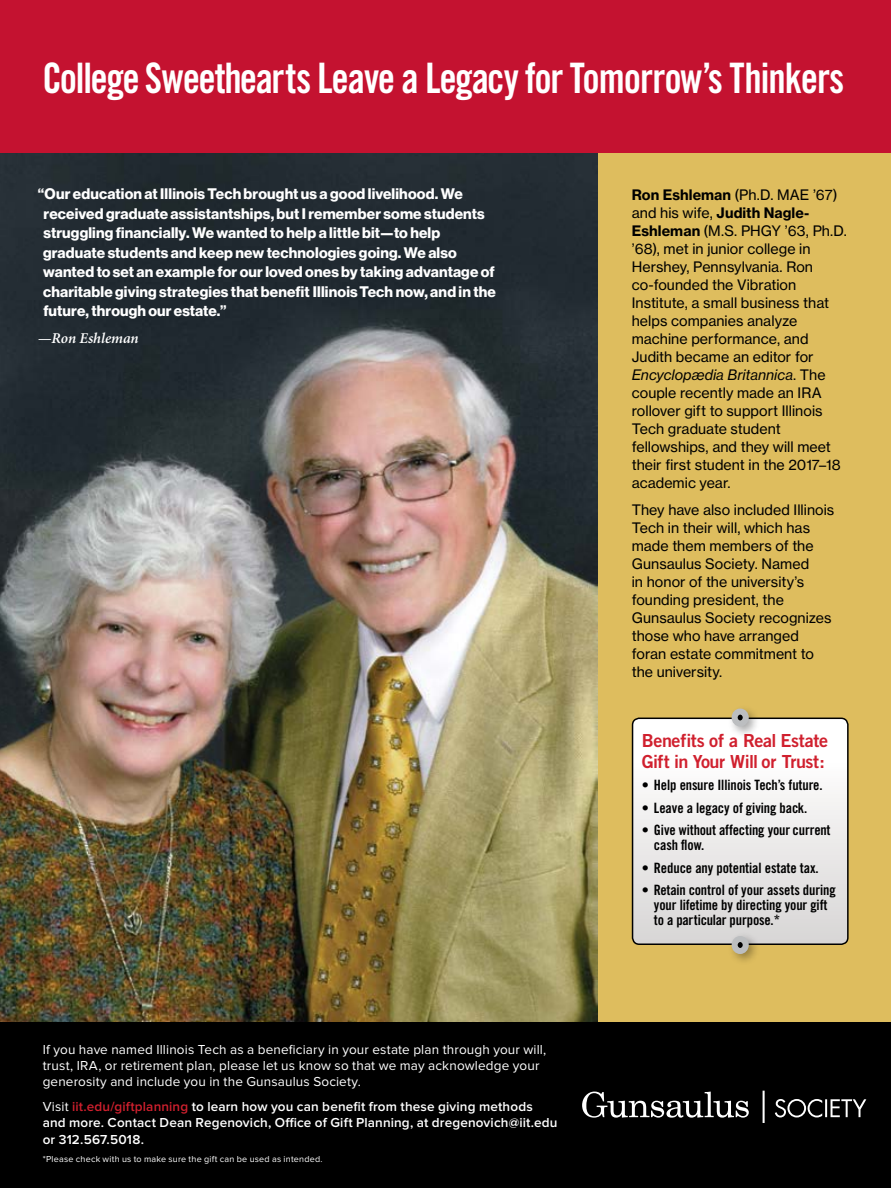
<style>
.page{position:relative;width:891px;height:1188px;background:#fff}
.page>*{position:absolute;margin:0;border:0;box-sizing:border-box;transform-origin:0 0}
.t1{font:42px "Trade Gothic Bold Cond Twenty";letter-spacing:-.03em;color:#fff;scale:.93 1}
.t2{font:18px/21px "Trade Gothic Bold Two";letter-spacing:-.025em;color:#d0202e}
.t3{font:15px/19.5px "N Haas Grotesk DS Pro 75 Bd";letter-spacing:.01em;color:#fff}
.t4{font:italic 600 15px "Minion Pro";letter-spacing:-.005em;color:#fff}
.t5{font:14.25px/18px "N Haas Grotesk TX Pro 55 Rg";color:#000}
.t6{font:14.25px/15px "Trade Gothic Bold Cond Twenty";letter-spacing:-.005em;color:#000}
.t7{font:14.25px "N Haas Grotesk TX Pro 56 It";color:#000}
.t8{font:14.25px "N Haas Grotesk TX Pro 75 Bd";letter-spacing:.005em;color:#000}
.t9{font:13.5px/16px "Proxima Nova";letter-spacing:.01em;color:#fff}
.t10{font:600 13.5px/16.2px "Proxima Nova";letter-spacing:.01em;color:#fff}
.t11{font:9px "Proxima Nova";letter-spacing:.025em;color:#fff}
.s1{font-weight:400}
.s2{color:#d0202e}
.s3{font-family:"N Haas Grotesk TX Pro 75 Bd"}
.s4{font-family:"N Haas Grotesk TX Pro 55 Rg"}
</style>
<div class="page">
<div style="left:598px;top:153px;width:293px;height:869px;background:#debd5e"></div>
<img style="left:0;top:153px;width:598px;height:869px">
<svg style="left:633px;top:718px;width:215px;height:226px;background:#eeecec"></svg>
<div style="left:632px;top:718px;width:217px;height:227px;border:2px solid #000;border-radius:7px"></div>
<div style="left:727px;top:705px;width:34px;height:34px;background:#000;opacity:.35"></div>
<div style="left:735px;top:712px;width:11px;height:12px;background:#000;border-radius:50%"></div>
<div style="left:732px;top:709px;width:17px;height:18px;border:6px solid #bcbec0;border-radius:50%"></div>
<div style="left:727px;top:932px;width:34px;height:34px;background:#000;opacity:.35"></div>
<div style="left:735px;top:939px;width:11px;height:12px;background:#000;border-radius:50%"></div>
<div style="left:732px;top:936px;width:17px;height:18px;border:6px solid #bcbec0;border-radius:50%"></div>
<div style="left:0;top:1022px;width:891px;height:166px;background:#000"></div>
<svg style="left:582px;top:1091px;width:284px;height:32px"></svg>
<div style="left:0;top:0;width:891px;height:153px;background:#c41230"></div>
<h1 class="t1" style="left:42px;top:53px;width:864px">College Sweethearts Leave a Legacy for Tomorrow’s Thinkers</h1>
<p class="t3" style="left:43px;top:184px;width:454px;text-indent:-5px">“Our education at Illinois Tech brought us a good livelihood. We received graduate assistantships, but I remember some students struggling financially. We wanted to help a little bit—to help graduate students and keep new technologies going. We also wanted to set an example for our loved ones by taking advantage of charitable giving strategies that benefit Illinois Tech now, and in the future, through our estate.”</p>
<p class="t4" style="left:38px;top:328px;width:103px">—Ron Eshleman</p>
<p class="t9" style="left:43px;top:1042px;width:505px">If you have named Illinois Tech as a beneficiary in your estate plan through your will, trust, IRA, or retirement plan, please let us know so that we may acknowledge your generosity and include you in the Gunsaulus Society.</p>
<p class="t10" style="left:43px;top:1099px;width:516px"><span class="s1">Visit</span> <span class="s2">iit.edu/giftplanning</span> to learn how you can benefit from these giving methods and more. Contact Dean Regenovich, Office of Gift Planning, at dregenovich@iit.edu or 312.567.5018.</p>
<p class="t11" style="left:43px;top:1155px;width:281px">*Please check with us to make sure the gift can be used as intended.</p>
<p class="t5" style="left:632px;top:186px;width:207px"><span class="s3">Ron Eshleman</span> (Ph.D. MAE ’67)</p>
<p class="t8" style="left:632px;top:204px;width:179px"><span class="s4">and his wife,</span> Judith Nagle-</p>
<p class="t5" style="left:632px;top:222px;width:217px"><span class="s3">Eshleman</span> (M.S. PHGY ’63, Ph.D. ’68), met in junior college in<br>Hershey, Pennsylvania. Ron co-founded the Vibration<br>Institute, a small business that helps companies analyze machine performance, and<br>Judith became an editor for</p>
<p class="t7" style="left:632px;top:366px;width:195px">Encyclopædia Britannica<span class="s4">. The</span></p>
<p class="t5" style="left:632px;top:384px;width:210px">couple recently made an IRA rollover gift to support Illinois<br>Tech graduate student fellowships, and they will meet their first student in the 2017–18 academic year.</p>
<p class="t5" style="left:632px;top:501px;width:204px">They have also included Illinois<br>Tech in their will, which has made them members of the<br>Gunsaulus Society. Named<br>in honor of the university’s founding president, the<br>Gunsaulus Society recognizes those who have arranged foran estate commitment to the university.</p>
<p class="t2" style="left:642px;top:730px;width:188px">Benefits of a Real Estate<br>Gift in Your Will or Trust:</p>
<p class="t6" style="left:642px;top:778px;width:182px">• Help ensure Illinois Tech’s future.</p>
<p class="t6" style="left:642px;top:800px;width:167px">• Leave a legacy of giving back.</p>
<p class="t6" style="left:654px;top:823px;width:178px;text-indent:-12px">• Give without affecting your current cash flow.</p>
<p class="t6" style="left:642px;top:860px;width:178px">• Reduce any potential estate tax.</p>
<p class="t6" style="left:654px;top:883px;width:183px;text-indent:-12px">• Retain control of your assets during your lifetime by directing your gift to a particular purpose.*</p>
</div>
